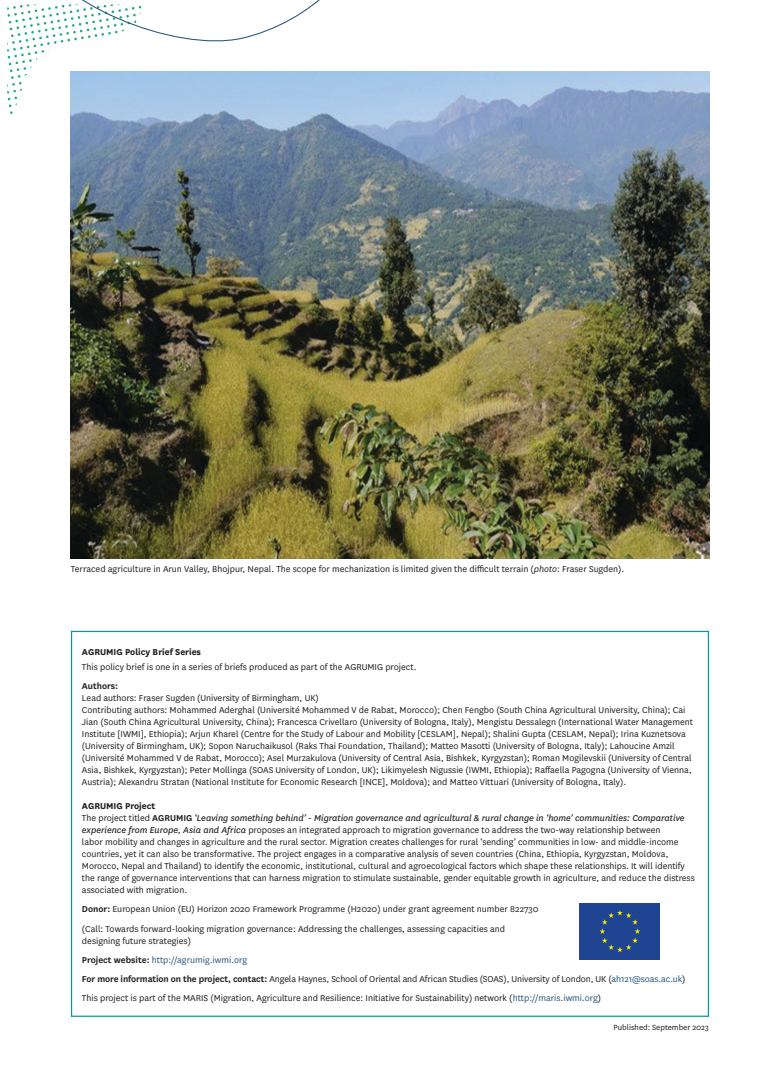
<style>
.page{position:relative;width:780px;height:1088px;background:#fff}
.page>*{position:absolute;margin:0;border:0;box-sizing:border-box;transform-origin:0 0}
.Table_Footer_-_National_Regular_8_9_6pt{font:10px/12px "National";color:#231f20}
.t1{font:700 10px "National";color:#231f20}
.t2{font:10px "National";color:#275880}
.t3{font:600 10px "National";color:#231f20}
.Small_Copy___National_Book_8_9_6pt_Left_{font:8.75px "National";color:#231f20}
.s1{font-style:italic}
.s2{font-weight:600}
.s3{font-weight:600;color:#231f20}
.s4{color:#275880}
</style>
<div class="page">
<div style="left:578px;top:901px;width:83px;height:60px;background:linear-gradient(to right,#1e4492,#1e4492)"></div>
<div style="left:579px;top:903px;width:81px;height:56px;background:#1e4492"></div>
<svg style="left:599px;top:910px;width:41px;height:42px"></svg>
<svg style="left:7px;top:0;width:313px;height:122px"></svg>
<img style="left:71px;top:71px;width:638px;height:487px">
<p class="Table_Footer_-_National_Regular_8_9_6pt" style="left:71px;top:562px;width:555px">Terraced agriculture in Arun Valley, Bhojpur, Nepal. The scope for mechanization is limited given the difficult terrain (<span class="s1">photo</span>: Fraser Sugden).</p>
<p class="t1" style="left:82px;top:644px;width:121px">AGRUMIG Policy Brief Series</p>
<p class="Table_Footer_-_National_Regular_8_9_6pt" style="left:82px;top:661px;width:336px">This policy brief is one in a series of briefs produced as part of the AGRUMIG project.</p>
<p class="t3" style="left:82px;top:679px;width:38px">Authors:</p>
<p class="Table_Footer_-_National_Regular_8_9_6pt" style="left:82px;top:692px;width:238px">Lead authors: Fraser Sugden (University of Birmingham, UK)</p>
<p class="Table_Footer_-_National_Regular_8_9_6pt" style="left:82px;top:704px;width:612px">Contributing authors: Mohammed Aderghal (Université Mohammed V de Rabat, Morocco); Chen Fengbo (South China Agricultural University, China); Cai Jian (South China Agricultural University, China); Francesca Crivellaro (University of Bologna, Italy), Mengistu Dessalegn (International Water Management Institute [IWMI], Ethiopia); Arjun Kharel (Centre for the Study of Labour and Mobility [CESLAM], Nepal); Shalini Gupta (CESLAM, Nepal); Irina Kuznetsova (University of Birmingham, UK); Sopon Naruchaikusol (Raks Thai Foundation, Thailand); Matteo Masotti (University of Bologna, Italy); Lahoucine Amzil (Université Mohammed V de Rabat, Morocco); Asel Murzakulova (University of Central Asia, Bishkek, Kyrgyzstan); Roman Mogilevskii (University of Central Asia, Bishkek, Kyrgyzstan); Peter Mollinga (SOAS University of London, UK); Likimyelesh Nigussie (IWMI, Ethiopia); Raffaella Pagogna (University of Vienna, Austria); Alexandru Stratan (National Institute for Economic Research [INCE], Moldova); and Matteo Vittuari (University of Bologna, Italy).</p>
<p class="t1" style="left:82px;top:799px;width:75px">AGRUMIG Project</p>
<p class="Table_Footer_-_National_Regular_8_9_6pt" style="left:82px;top:812px;width:614px">The project titled <span class="s2">AGRUMIG</span> <span class="s1">‘Leaving something behind’ - Migration governance and agricultural &amp; rural change in ‘home’ communities: Comparative experience from Europe, Asia and Africa</span> proposes an integrated approach to migration governance to address the two-way relationship between<br>labor mobility and changes in agriculture and the rural sector. Migration creates challenges for rural ‘sending’ communities in low- and middle-income countries, yet it can also be transformative. The project engages in a comparative analysis of seven countries (China, Ethiopia, Kyrgyzstan, Moldova, Morocco, Nepal and Thailand) to identify the economic, institutional, cultural and agroecological factors which shape these relationships. It will identify the range of governance interventions that can harness migration to stimulate sustainable, gender equitable growth in agriculture, and reduce the distress associated with migration.</p>
<p class="Table_Footer_-_National_Regular_8_9_6pt" style="left:82px;top:903px;width:458px"><span class="s2">Donor:</span> European Union (EU) Horizon 2020 Framework Programme (H2020) under grant agreement number 822730</p>
<p class="Table_Footer_-_National_Regular_8_9_6pt" style="left:82px;top:922px;width:424px">(Call: Towards forward-looking migration governance: Addressing the challenges, assessing capacities and</p>
<p class="Table_Footer_-_National_Regular_8_9_6pt" style="left:82px;top:934px;width:110px">designing future strategies)</p>
<p class="t2" style="left:82px;top:953px;width:167px"><span class="s3">Project website:</span> http://agrumig.iwmi.org</p>
<p class="Table_Footer_-_National_Regular_8_9_6pt" style="left:82px;top:972px;width:605px"><span class="s2">For more information on the project, contact:</span> Angela Haynes, School of Oriental and African Studies (SOAS), University of London, UK (<span class="s4">ah121@soas.ac.uk</span>)</p>
<p class="Table_Footer_-_National_Regular_8_9_6pt" style="left:82px;top:991px;width:520px">This project is part of the MARIS (Migration, Agriculture and Resilience: Initiative for Sustainability) network (<span class="s4">http://maris.iwmi.org</span>)</p>
<p class="Small_Copy___National_Book_8_9_6pt_Left_" style="left:613px;top:1021px;width:97px">Published: September 2023</p>
</div>
